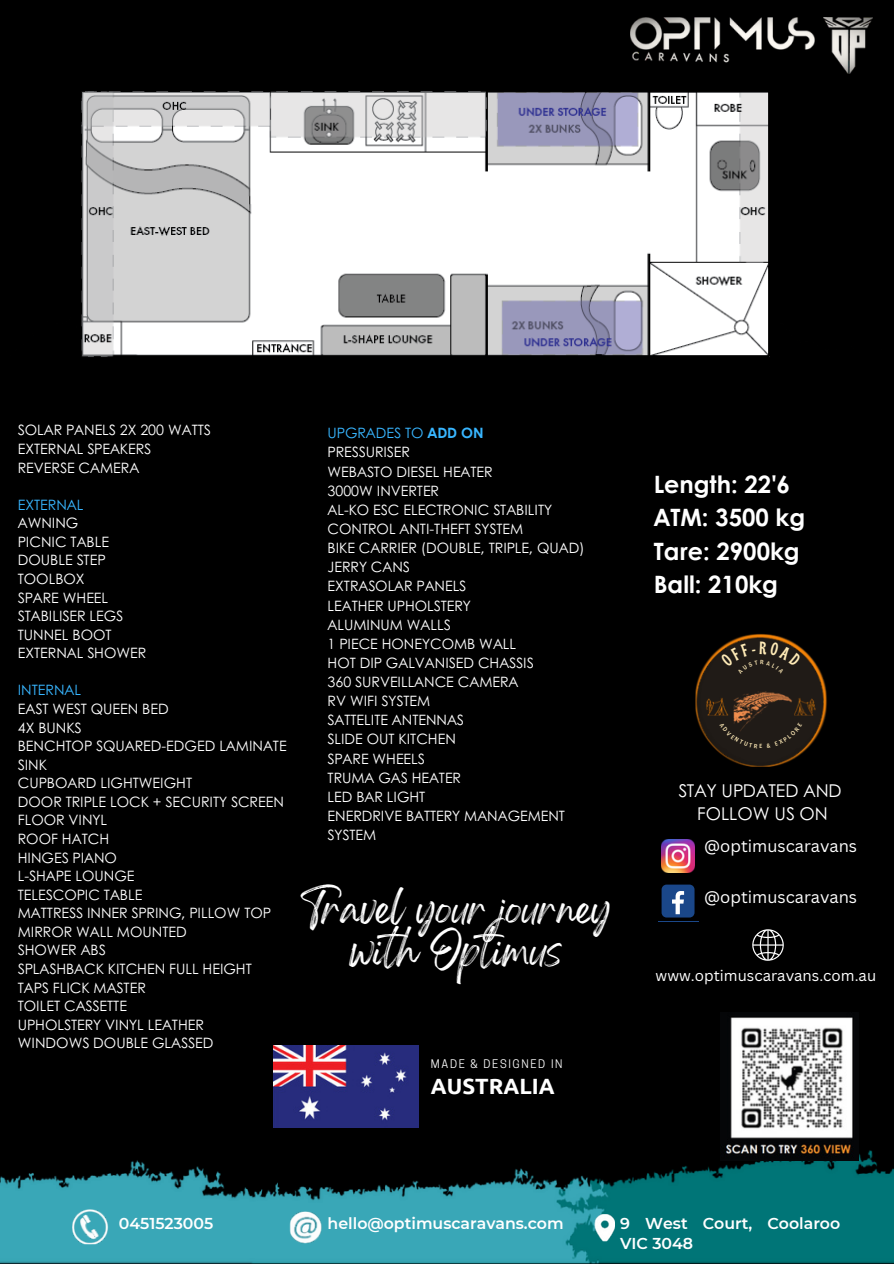
<style>
.page{position:relative;width:894px;height:1264px;background:#fff}
.page>*{position:absolute;margin:0;border:0;box-sizing:border-box;transform-origin:0 0}
.t1{font:30.9px/42.2px "Gellatio";color:#fff;text-align:center}
.t2{font:700 23.85px/33.2px "Century Gothic";color:#fff}
.t3{font:700 22.05px "Ubuntu";color:#fff}
.t4{font:17.55px/23.1px "Century Gothic";color:#fff;text-align:center}
.t5{font:16.5px "Canva Sans";color:#fff}
.t6{font:600 15.75px/20.2px "Montserrat";color:#fff}
.t7{font:15px "Canva Sans";color:#fff}
.t8{font:14.25px/18.6px "Century Gothic";color:#fff}
.t9{font:11.1px "Cooper Hewitt";letter-spacing:.15em;color:#fff}
.t10{font:500 5.85px "Agrandir Tight";color:#ffebb7}
.s1{color:#38b6ff}
.s2{font-weight:700;color:#38b6ff}
</style>
<div class="page">
<div style="left:0;top:0;width:893px;height:1263px;background:#000"></div>
<img style="left:1px;top:1150px;width:892px;height:113px">
<img style="left:290px;top:1210px;width:31px;height:33px">
<img style="left:273px;top:1045px;width:146px;height:82px">
<img style="left:72px;top:1209px;width:36px;height:35px">
<img style="left:594px;top:1213px;width:20px;height:27px">
<img style="left:695px;top:633px;width:132px;height:133px">
<img style="left:799px;top:698px;width:17px;height:18px">
<svg style="left:809px;top:702px;width:5px;height:11px"></svg>
<img style="left:705px;top:698px;width:22px;height:18px">
<svg style="left:706px;top:702px;width:5px;height:11px"></svg>
<img style="left:731px;top:688px;width:68px;height:45px">
<img style="left:720px;top:1017px;width:137px;height:143px">
<img style="left:661px;top:839px;width:33px;height:33px">
<svg style="left:661px;top:884px;width:34px;height:34px"></svg>
<svg style="left:667px;top:886px;width:21px;height:32px"></svg>
<svg style="left:752px;top:929px;width:31px;height:31px"></svg>
<img style="left:630px;top:17px;width:242px;height:57px">
<img style="left:81px;top:91px;width:689px;height:266px">
<svg style="left:719px;top:722px;width:38px;height:26px"></svg>
<svg style="left:766px;top:722px;width:35px;height:26px"></svg>
<svg style="left:719px;top:641px;width:82px;height:33px;background:#271e15"></svg>
<p class="t8" style="left:18px;top:420px;width:194px">SOLAR PANELS 2X 200 WATTS<br>EXTERNAL SPEAKERS<br>REVERSE CAMERA</p>
<p class="t8" style="left:18px;top:494px;width:107px"><span class="s1">EXTERNAL<br></span>AWNING<br>PICNIC TABLE<br>DOUBLE STEP<br>TOOLBOX<br>SPARE WHEEL<br>STABILISER LEGS</p>
<h2 class="t8" style="left:18px;top:624px;width:130px">TUNNEL BOOT<br>EXTERNAL SHOWER</h2>
<h2 class="t8" style="left:18px;top:680px;width:270px"><span class="s1">INTERNAL<br></span>EAST WEST QUEEN BED<br>4X BUNKS<br>BENCHTOP SQUARED-EDGED LAMINATE<br>SINK<br>CUPBOARD LIGHTWEIGHT<br>DOOR TRIPLE LOCK + SECURITY SCREEN<br>FLOOR VINYL</h2>
<p class="t8" style="left:18px;top:829px;width:254px">ROOF HATCH<br>HINGES PIANO<br>L-SHAPE LOUNGE<br>TELESCOPIC TABLE<br>MATTRESS INNER SPRING, PILLOW TOP<br>MIRROR WALL MOUNTED<br>SHOWER ABS<br>SPLASHBACK KITCHEN FULL HEIGHT<br>TAPS FLICK MASTER<br>TOILET CASSETTE<br>UPHOLSTERY VINYL LEATHER<br>WINDOWS DOUBLE GLASSED</p>
<h1 class="t8" style="left:327px;top:423px;width:258px;line-height:19.2px"><span class="s1">UPGRADES TO</span> <span class="s2">ADD ON<br></span>PRESSURISER<br>WEBASTO DIESEL HEATER<br>3000W INVERTER<br>AL-KO ESC ELECTRONIC STABILITY<br>CONTROL ANTI-THEFT SYSTEM<br>BIKE CARRIER (DOUBLE, TRIPLE, QUAD)<br>JERRY CANS<br>EXTRASOLAR PANELS<br>LEATHER UPHOLSTERY<br>ALUMINUM WALLS<br>1 PIECE HONEYCOMB WALL<br>HOT DIP GALVANISED CHASSIS<br>360 SURVEILLANCE CAMERA<br>RV WIFI SYSTEM<br>SATTELITE ANTENNAS<br>SLIDE OUT KITCHEN<br>SPARE WHEELS<br>TRUMA GAS HEATER<br>LED BAR LIGHT<br>ENERDRIVE BATTERY MANAGEMENT<br>SYSTEM</h1>
<p class="t1" style="left:301px;top:898px;width:311px">Travel your journey with Optimus</p>
<p class="t9" style="left:431px;top:1059px;width:133px">MADE &amp; DESIGNED IN</p>
<p class="t3" style="left:431px;top:1072px;width:125px">AUSTRALIA</p>
<h5 class="t2" style="left:653px;top:467px;width:153px">Length: 22'6<br>ATM: 3500 kg<br>Tare: 2900kg<br>Ball: 210kg</h5>
<p class="t10" style="left:759px;top:744px;width:4px">E</p>
<p class="t4" style="left:678px;top:778px;width:165px">STAY UPDATED AND<br>FOLLOW US ON</p>
<p class="t5" style="left:704px;top:834px;width:154px">@optimuscaravans</p>
<p class="t5" style="left:704px;top:885px;width:154px">@optimuscaravans</p>
<p class="t7" style="left:655px;top:964px;width:222px">www.optimuscaravans.com.au</p>
<p class="t6" style="left:119px;top:1212px;width:96px">0451523005</p>
<p class="t6" style="left:327px;top:1212px;width:237px">hello@optimuscaravans.com</p>
<p class="t6" style="left:620px;top:1213px;width:222px">9 West Court, Coolaroo<br>VIC 3048</p>
</div>
